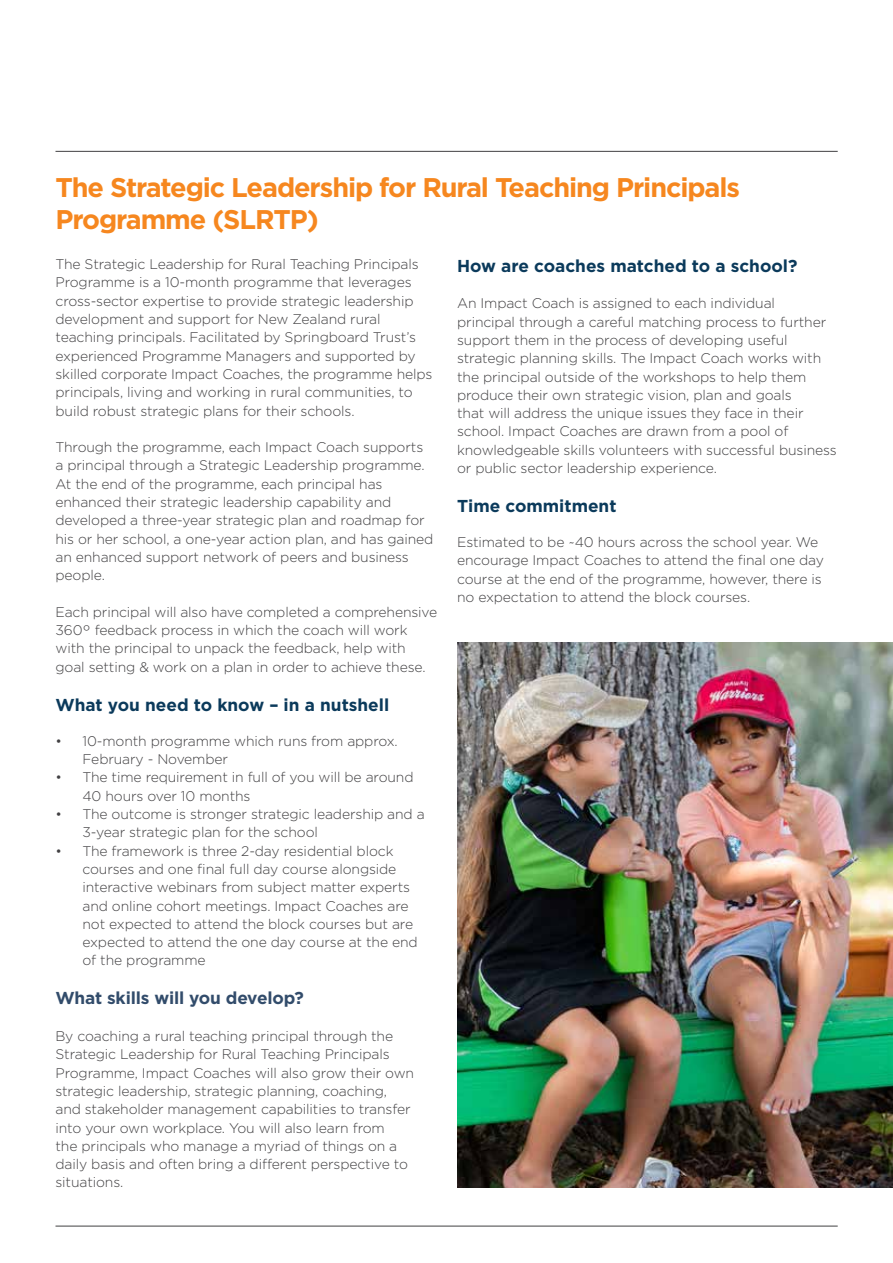
<style>
.page{position:relative;width:893px;height:1263px;background:#fff}
.page>*{position:absolute;margin:0;border:0;box-sizing:border-box;transform-origin:0 0}
.t1{font:700 27px/32.4px "Gotham";letter-spacing:-.04em;color:#f6871f}
.t2{font:700 17.25px "Gotham";color:#0b3a5b}
.t3{font:700 17.25px "Gotham";letter-spacing:-.01em;color:#324c6b}
.t4{font:300 13.95px/18.3px "Gotham";letter-spacing:-.01em;color:#414042}
</style>
<div class="page">
<hr style="left:56px;top:151px;width:782px;height:1px;background:#414042">
<hr style="left:56px;top:1226px;width:782px;height:1px;background:#414042">
<img style="left:457px;top:642px;width:436px;height:546px">
<h1 class="t1" style="left:56px;top:171px;width:686px">The Strategic Leadership for Rural Teaching Principals<br>Programme (SLRTP)</h1>
<p class="t4" style="left:56px;top:255px;width:379px">The Strategic Leadership for Rural Teaching Principals Programme is a 10-month programme that leverages cross-sector expertise to provide strategic leadership development and support for New Zealand rural teaching principals. Facilitated by Springboard Trust’s experienced Programme Managers and supported by skilled corporate Impact Coaches, the programme helps principals, living and working in rural communities, to build robust strategic plans for their schools.</p>
<p class="t4" style="left:56px;top:438px;width:379px">Through the programme, each Impact Coach supports a principal through a Strategic Leadership programme.<br>At the end of the programme, each principal has enhanced their strategic leadership capability and developed a three-year strategic plan and roadmap for his or her school, a one-year action plan, and has gained an enhanced support network of peers and business people.</p>
<p class="t4" style="left:56px;top:602px;width:383px">Each principal will also have completed a comprehensive 360° feedback process in which the coach will work with the principal to unpack the feedback, help with goal setting &amp; work on a plan in order to achieve these.</p>
<p class="t2" style="left:56px;top:693px;width:335px">What you need to know – in a nutshell</p>
<p class="t4" style="left:82px;top:731px;width:317px;text-indent:-27px">• 10-month programme which runs from approx.<br>February - November</p>
<p class="t4" style="left:82px;top:768px;width:333px;text-indent:-27px">• The time requirement in full of you will be around<br>40 hours over 10 months</p>
<p class="t4" style="left:82px;top:804px;width:344px;text-indent:-27px">• The outcome is stronger strategic leadership and a<br>3-year strategic plan for the school</p>
<p class="t4" style="left:82px;top:841px;width:337px;text-indent:-27px">• The framework is three 2-day residential block courses and one final full day course alongside interactive webinars from subject matter experts and online cohort meetings. Impact Coaches are not expected to attend the block courses but are expected to attend the one day course at the end of the programme</p>
<p class="t3" style="left:56px;top:987px;width:250px">What skills will you develop?</p>
<p class="t4" style="left:56px;top:1026px;width:360px">By coaching a rural teaching principal through the Strategic Leadership for Rural Teaching Principals Programme, Impact Coaches will also grow their own strategic leadership, strategic planning, coaching, and stakeholder management capabilities to transfer into your own workplace. You will also learn from<br>the principals who manage a myriad of things on a daily basis and often bring a different perspective to situations.</p>
<p class="t2" style="left:457px;top:254px;width:342px">How are coaches matched to a school?</p>
<p class="t4" style="left:457px;top:294px;width:381px">An Impact Coach is assigned to each individual<br>principal through a careful matching process to further support them in the process of developing useful strategic planning skills. The Impact Coach works with the principal outside of the workshops to help them produce their own strategic vision, plan and goals<br>that will address the unique issues they face in their school. Impact Coaches are drawn from a pool of knowledgeable skills volunteers with successful business or public sector leadership experience.</p>
<p class="t2" style="left:457px;top:494px;width:161px">Time commitment</p>
<p class="t4" style="left:457px;top:533px;width:368px">Estimated to be ~40 hours across the school year. We encourage Impact Coaches to attend the final one day course at the end of the programme, however, there is no expectation to attend the block courses.</p>
</div>
